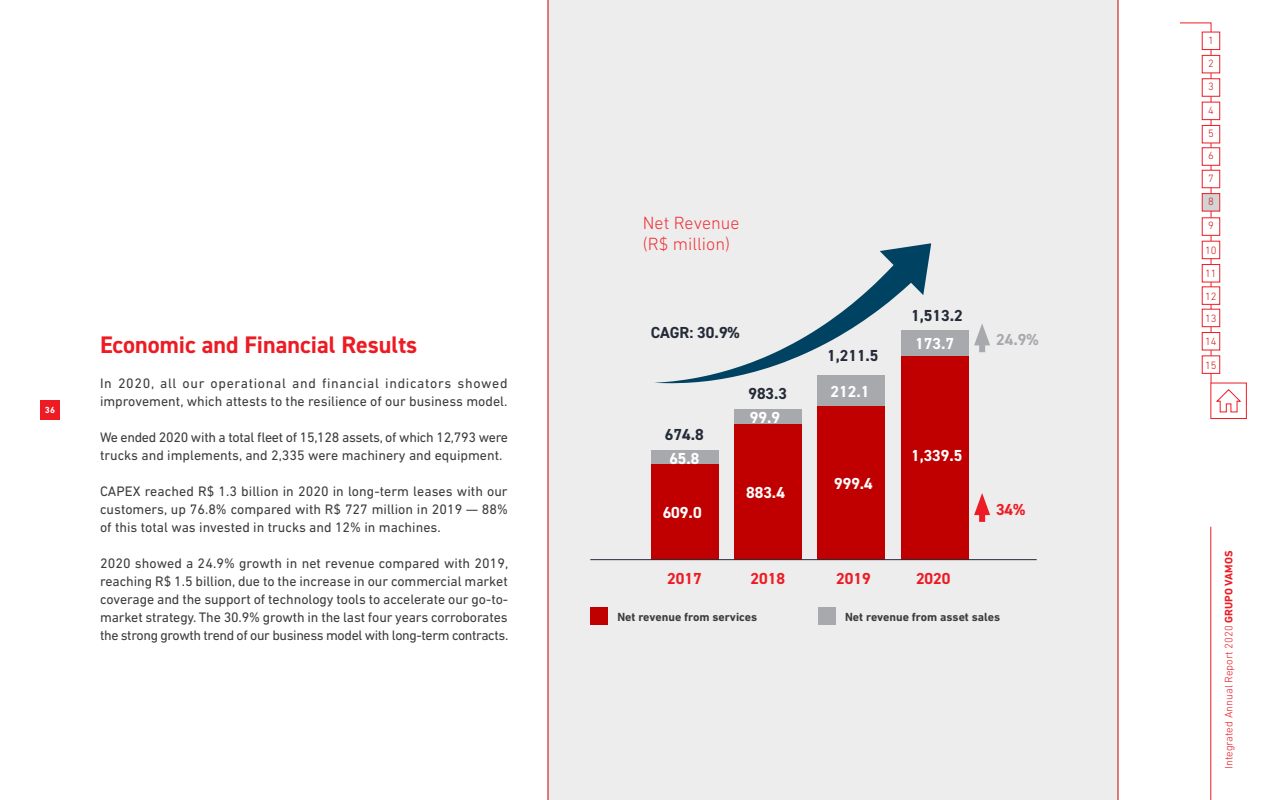
<style>
.page{position:relative;width:1280px;height:800px;background:#fff}
.page>*{position:absolute;margin:0;border:0;box-sizing:border-box;transform-origin:0 0}
.Título_nível_2{font:700 24px "DIN2014";color:#ed1c24}
.Estilo_de_parágrafo{font:300 18px/21.6px "DIN Next LT Pro";color:#ef333a}
.Título_nível_3{font:700 16px "DIN2014";color:#fff}
.Estilo_de_parágrafo-2{font:700 16px "DIN2014";color:#242a38}
.Título_nível_3-2{font:700 16px "DIN2014";color:#ed1c24}
.Estilo_de_parágrafo-3{font:700 16px "DIN2014";color:#a7a9ac}
.Estilo_de_parágrafo-4{font:700 16px "DIN2014";color:#ed1c24}
.Texto{font:14px/18px "DIN Next LT Pro";color:#3c3c3b}
.Estilo_de_parágrafo-5{font:700 12px "DIN Next LT Pro";color:#3c3c3b}
.t1{font:300 11px "DIN Next LT Pro";color:#ed1c24}
.t2{font:300 10.8px/23.4px "DIN Next LT Pro";color:#cd1719;text-align:justify}
.t3{font:700 9px "DIN Next LT Pro";color:#fff}
.s1{font-weight:700}
</style>
<div class="page">
<div style="left:40px;top:400px;width:20px;height:20px;background:#ed1c24"></div>
<svg style="left:1180px;top:22px;width:32px;height:361px"></svg>
<hr style="left:1211px;top:527px;width:1px;height:273px;background:#ed1c24">
<div style="left:1211px;top:383px;width:36px;height:36px;border:1px solid #ed1c24"></div>
<svg style="left:1216px;top:389px;width:25px;height:23px"></svg>
<div style="left:1202px;top:32px;width:18px;height:18px;background:#fff;border:1px solid #ed1c24"></div>
<div style="left:1202px;top:55px;width:18px;height:18px;background:#fff;border:1px solid #ed1c24"></div>
<div style="left:1202px;top:79px;width:18px;height:17px;background:#fff;border:1px solid #ed1c24"></div>
<div style="left:1202px;top:102px;width:18px;height:18px;background:#fff;border:1px solid #ed1c24"></div>
<div style="left:1202px;top:125px;width:18px;height:18px;background:#fff;border:1px solid #ed1c24"></div>
<div style="left:1202px;top:148px;width:18px;height:18px;background:#fff;border:1px solid #ed1c24"></div>
<div style="left:1202px;top:170px;width:18px;height:18px;background:#fff;border:1px solid #ed1c24"></div>
<div style="left:1202px;top:193px;width:18px;height:18px;background:#d1d3d4;border:1px solid #ed1c24"></div>
<div style="left:1202px;top:218px;width:18px;height:18px;background:#fff;border:1px solid #ed1c24"></div>
<div style="left:1202px;top:332px;width:18px;height:18px;background:#fff;border:1px solid #ed1c24"></div>
<div style="left:1202px;top:309px;width:18px;height:18px;background:#fff;border:1px solid #ed1c24"></div>
<div style="left:1202px;top:241px;width:18px;height:18px;background:#fff;border:1px solid #ed1c24"></div>
<div style="left:1202px;top:264px;width:18px;height:18px;background:#fff;border:1px solid #ed1c24"></div>
<div style="left:1202px;top:287px;width:18px;height:18px;background:#fff;border:1px solid #ed1c24"></div>
<div style="left:1202px;top:356px;width:18px;height:18px;background:#fff;border:1px solid #ed1c24"></div>
<div style="left:548px;top:0;width:570px;height:800px;background:#ededed"></div>
<div style="left:651px;top:464px;width:67px;height:96px;background:#c00000"></div>
<div style="left:651px;top:450px;width:67px;height:14px;background:#a7a9ac"></div>
<div style="left:734px;top:424px;width:67px;height:136px;background:#c00000"></div>
<div style="left:734px;top:409px;width:67px;height:15px;background:#a7a9ac"></div>
<div style="left:818px;top:406px;width:67px;height:154px;background:#c00000"></div>
<div style="left:818px;top:375px;width:67px;height:31px;background:#a7a9ac"></div>
<div style="left:901px;top:356px;width:67px;height:204px;background:#c00000"></div>
<div style="left:901px;top:330px;width:67px;height:26px;background:#a7a9ac"></div>
<hr style="left:590px;top:559px;width:447px;height:1px;background:#242a38">
<div style="left:590px;top:607px;width:18px;height:18px;background:#c00000"></div>
<div style="left:818px;top:607px;width:18px;height:18px;background:#a7a9ac"></div>
<svg style="left:614px;top:236px;width:324px;height:153px;background:#d1d3d6"></svg>
<div style="left:979px;top:336px;width:6px;height:16px;background:#a7a9ac"></div>
<svg style="left:974px;top:323px;width:16px;height:22px"></svg>
<div style="left:979px;top:506px;width:6px;height:16px;background:#ed1c24"></div>
<svg style="left:974px;top:493px;width:16px;height:22px"></svg>
<p class="t3" style="left:45px;top:405px;width:12px">36</p>
<p class="Título_nível_2" style="left:100px;top:329px;width:319px">Economic and Financial Results</p>
<p class="Texto" style="left:100px;top:374px;width:409px">In 2020, all our operational and financial indicators showed improvement, which attests to the resilience of our business model.</p>
<p class="Texto" style="left:100px;top:428px;width:410px">We ended 2020 with a total fleet of 15,128 assets, of which 12,793 were trucks and implements, and 2,335 were machinery and equipment.</p>
<p class="Texto" style="left:100px;top:482px;width:410px;text-align:justify">CAPEX reached R$ 1.3 billion in 2020 in long-term leases with our customers, up 76.8% compared with R$ 727 million in 2019 — 88% of this total was invested in trucks and 12% in machines.</p>
<p class="Texto" style="left:100px;top:554px;width:410px;text-align:justify">2020 showed a 24.9% growth in net revenue compared with 2019, reaching R$ 1.5 billion, due to the increase in our commercial market coverage and the support of technology tools to accelerate our go-to&shy;market strategy. The 30.9% growth in the last four years corroborates the strong growth trend of our business model with long-term contracts.</p>
<p class="Estilo_de_parágrafo" style="left:643px;top:211px;width:98px">Net Revenue (R$ million)</p>
<p class="Estilo_de_parágrafo-2" style="left:651px;top:321px;width:90px">CAGR: 30.9%</p>
<p class="Estilo_de_parágrafo-2" style="left:665px;top:424px;width:40px">674.8</p>
<p class="Título_nível_3" style="left:669px;top:447px;width:31px">65.8</p>
<p class="Estilo_de_parágrafo-2" style="left:749px;top:383px;width:40px">983.3</p>
<p class="Título_nível_3" style="left:750px;top:407px;width:32px">99.9</p>
<p class="Título_nível_3" style="left:663px;top:502px;width:40px">609.0</p>
<p class="Título_nível_3" style="left:746px;top:482px;width:40px">883.4</p>
<p class="Estilo_de_parágrafo-2" style="left:827px;top:345px;width:53px">1,211.5</p>
<p class="Título_nível_3" style="left:831px;top:381px;width:40px">212.1</p>
<p class="Título_nível_3" style="left:834px;top:473px;width:40px">999.4</p>
<p class="Estilo_de_parágrafo-2" style="left:911px;top:305px;width:53px">1,513.2</p>
<p class="Título_nível_3" style="left:915px;top:333px;width:40px">173.7</p>
<p class="Estilo_de_parágrafo-3" style="left:996px;top:329px;width:44px">24.9%</p>
<p class="Título_nível_3" style="left:911px;top:445px;width:53px">1,339.5</p>
<p class="Estilo_de_parágrafo-4" style="left:996px;top:499px;width:31px">34%</p>
<p class="Título_nível_3-2" style="left:751px;top:568px;width:36px">2018</p>
<p class="Título_nível_3-2" style="left:836px;top:568px;width:36px">2019</p>
<p class="Título_nível_3-2" style="left:916px;top:568px;width:36px">2020</p>
<p class="Estilo_de_parágrafo-5" style="left:617px;top:610px;width:141px">Net revenue from services</p>
<p class="Estilo_de_parágrafo-5" style="left:845px;top:610px;width:157px">Net revenue from asset sales</p>
<p class="Título_nível_3-2" style="left:667px;top:568px;width:36px">2017</p>
<p class="t2" style="left:1208px;top:28px;width:7px">1<br>2<br>3<br>4<br>5</p>
<p class="t2" style="left:1208px;top:144px;width:7px;line-height:22.9px">6<br>7<br>8</p>
<p class="t2" style="left:1208px;top:214px;width:7px">9</p>
<p class="t2" style="left:1205px;top:238px;width:13px">10<br>11</p>
<p class="t2" style="left:1205px;top:284px;width:13px">12</p>
<p class="t2" style="left:1205px;top:306px;width:13px">13</p>
<p class="t2" style="left:1205px;top:330px;width:13px">14</p>
<p class="t2" style="left:1205px;top:353px;width:13px">15</p>
<p class="t1" style="left:1222px;top:769px;width:220px;rotate:-90deg">Integrated Annual Report 2020 <span class="s1">GRUPO VAMOS</span></p>
</div>
